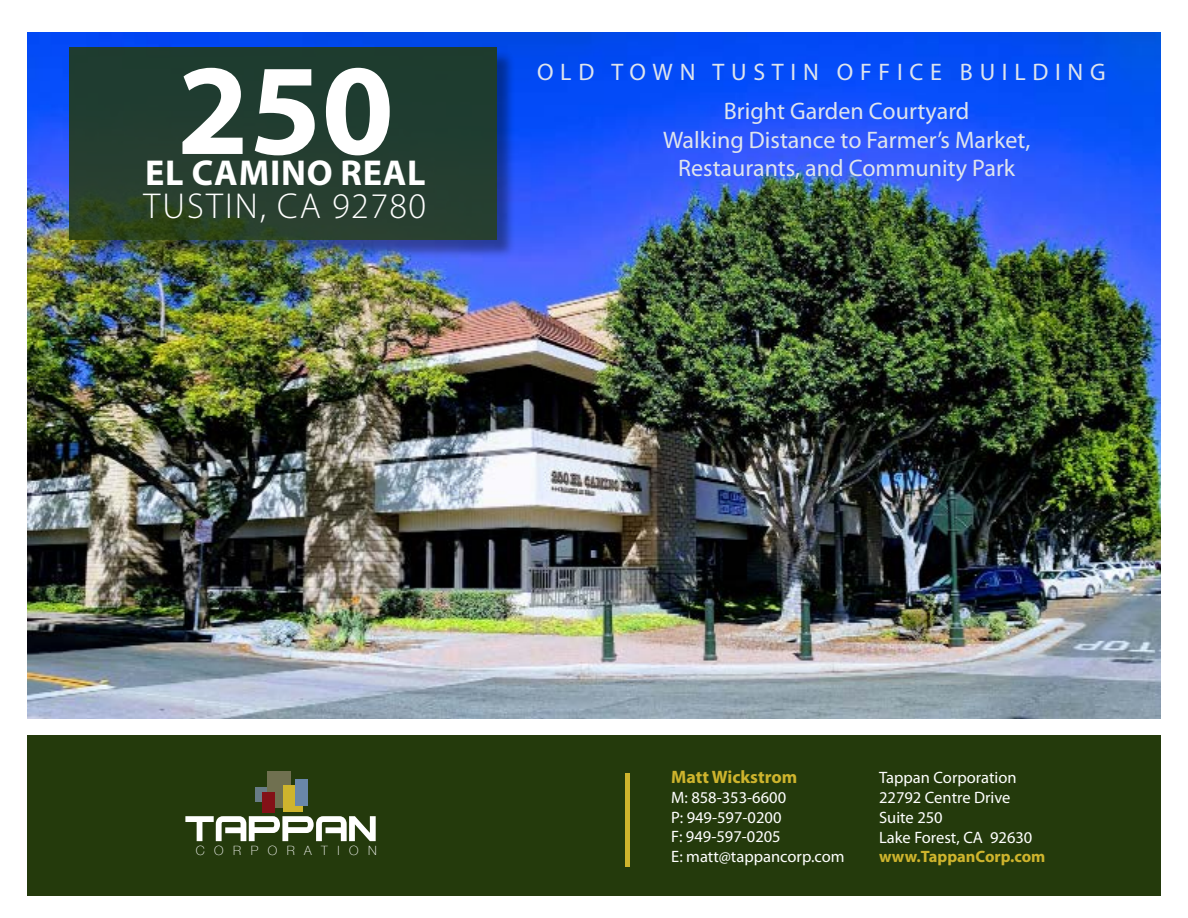
<style>
.page{position:relative;width:1188px;height:918px;background:#fff}
.page>*{position:absolute;margin:0;border:0;box-sizing:border-box;transform-origin:0 0}
.t1{font:700 130.35px "Myriad Pro";color:#fff}
.t2{font:300 36.15px "Myriad Pro";letter-spacing:.06em;color:#fff}
.t3{font:700 36.15px "Myriad Pro";letter-spacing:.02em;color:#fff}
.t4{font:24px/28.8px "Myriad Pro";color:#dee4ed;text-align:center}
.t5{font:24px "Myriad Pro";letter-spacing:.28em;color:#dee4ed}
.t6{font:700 18px "Myriad Pro";color:#ceb42d}
.t7{font:16.5px/19.8px "Myriad Pro";color:#fff}
.t8{font:700 16.5px "Myriad Pro";color:#ceb42d}
.t9{font:100 12.75px "Helvetica Neue";letter-spacing:.74em;color:#fff}
</style>
<div class="page">
<div style="left:27px;top:735px;width:1134px;height:161px;background:#243a0c"></div>
<img style="left:27px;top:32px;width:1134px;height:686px">
<div style="left:72px;top:50px;width:444px;height:209px;background:#000;opacity:.44"></div>
<div style="left:69px;top:48px;width:428px;height:192px;background:#233d30"></div>
<svg style="left:185px;top:816px;width:191px;height:25px"></svg>
<div style="left:255px;top:787px;width:15px;height:14px;background:#687c87"></div>
<div style="left:267px;top:771px;width:23px;height:37px;background:#707050"></div>
<div style="left:283px;top:785px;width:20px;height:26px;background:#ceb42d"></div>
<div style="left:296px;top:779px;width:12px;height:26px;background:#6987a9"></div>
<div style="left:263px;top:792px;width:12px;height:21px;background:#831117"></div>
<div style="left:625px;top:773px;width:5px;height:94px;background:#ceb42d"></div>
<h1 class="t1" style="left:177px;top:37px;width:219px">250</h1>
<h2 class="t2" style="left:143px;top:186px;width:284px">TUSTIN, CA 92780</h2>
<h2 class="t3" style="left:145px;top:153px;width:282px">EL CAMINO REAL</h2>
<h3 class="t5" style="left:537px;top:58px;width:570px">OLD TOWN TUSTIN OFFICE BUILDING</h3>
<h3 class="t4" style="left:663px;top:97px;width:369px">Bright Garden Courtyard<br>Walking Distance to Farmer’s Market,<br>Restaurants, and Community Park</h3>
<p class="t9" style="left:196px;top:840px;width:183px">CORPORATION</p>
<p class="t6" style="left:671px;top:767px;width:128px">Matt Wickstrom</p>
<p class="t7" style="left:671px;top:788px;width:175px">M: 858-353-6600<br>P: 949-597-0200<br>F: 949-597-0205<br>E: matt@tappancorp.com</p>
<p class="t7" style="left:879px;top:768px;width:155px">Tappan Corporation<br>22792 Centre Drive<br>Suite 250<br>Lake Forest, CA 92630</p>
<p class="t8" style="left:879px;top:848px;width:168px">www.TappanCorp.com</p>
</div>
